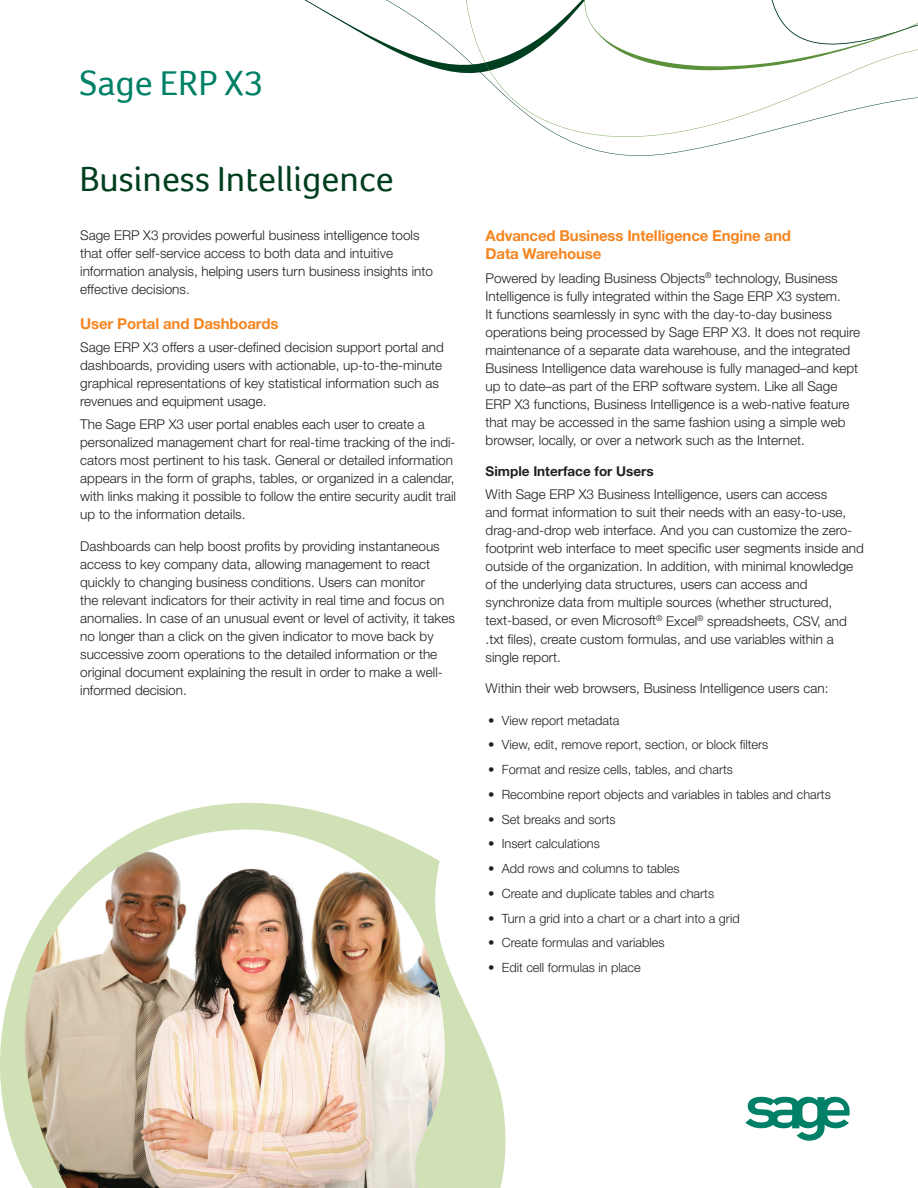
<style>
.page{position:relative;width:918px;height:1188px;background:#fff}
.page>*{position:absolute;margin:0;border:0;box-sizing:border-box;transform-origin:0 0}
.t1{font:36px "Foco";color:#003e20}
.t2{font:36px "Foco";color:#008066}
.t3{font:700 15px/18px "Helvetica Neue";letter-spacing:-.01em;color:#f58520}
.t4{font:300 13.5px/18px "Helvetica Neue";color:#231f20}
.t5{font:700 13.5px "Helvetica Neue";color:#231f20}
.t6{font:300 12.75px "Helvetica Neue";color:#231f20}
</style>
<div class="page">
<svg style="left:0;top:803px;width:506px;height:385px"></svg>
<svg style="left:745px;top:1097px;width:105px;height:44px"></svg>
<svg style="left:304px;top:0;width:614px;height:156px"></svg>
<img style="left:23px;top:830px;width:424px;height:358px">
<h1 class="t2" style="left:80px;top:62px;width:186px">Sage ERP X3</h1>
<h1 class="t1" style="left:80px;top:158px;width:316px">Business Intelligence</h1>
<p class="t4" style="left:80px;top:226px;width:354px">Sage ERP X3 provides powerful business intelligence tools that offer self-service access to both data and intuitive information analysis, helping users turn business insights into effective decisions.</p>
<p class="t3" style="left:80px;top:314px;width:200px">User Portal and Dashboards</p>
<p class="t4" style="left:80px;top:338px;width:365px">Sage ERP X3 offers a user-defined decision support portal and dashboards, providing users with actionable, up-to-the-minute graphical representations of key statistical information such as revenues and equipment usage.</p>
<p class="t4" style="left:80px;top:415px;width:377px">The Sage ERP X3 user portal enables each user to create a personalized management chart for real-time tracking of the indi&shy;cators most pertinent to his task. General or detailed information appears in the form of graphs, tables, or organized in a calendar, with links making it possible to follow the entire security audit trail up to the information details.</p>
<p class="t4" style="left:80px;top:537px;width:376px">Dashboards can help boost profits by providing instantaneous access to key company data, allowing management to react quickly to changing business conditions. Users can monitor<br>the relevant indicators for their activity in real time and focus on anomalies. In case of an unusual event or level of activity, it takes no longer than a click on the given indicator to move back by successive zoom operations to the detailed information or the original document explaining the result in order to make a well&shy;informed decision.</p>
<p class="t3" style="left:486px;top:227px;width:307px">Advanced Business Intelligence Engine and<br>Data Warehouse</p>
<p class="t4" style="left:486px;top:269px;width:376px">Powered by leading Business Objects<sup>®</sup> technology, Business Intelligence is fully integrated within the Sage ERP X3 system.<br>It functions seamlessly in sync with the day-to-day business operations being processed by Sage ERP X3. It does not require maintenance of a separate data warehouse, and the integrated Business Intelligence data warehouse is fully managed–and kept up to date–as part of the ERP software system. Like all Sage ERP X3 functions, Business Intelligence is a web-native feature that may be accessed in the same fashion using a simple web browser, locally, or over a network such as the Internet.</p>
<p class="t5" style="left:486px;top:463px;width:170px">Simple Interface for Users</p>
<p class="t4" style="left:486px;top:485px;width:380px">With Sage ERP X3 Business Intelligence, users can access<br>and format information to suit their needs with an easy-to-use, drag-and-drop web interface. And you can customize the zero&shy;footprint web interface to meet specific user segments inside and outside of the organization. In addition, with minimal knowledge of the underlying data structures, users can access and synchronize data from multiple sources (whether structured, text-based, or even Microsoft<sup>®</sup> Excel<sup>®</sup> spreadsheets, CSV, and .txt files), create custom formulas, and use variables within a single report.</p>
<p class="t4" style="left:486px;top:679px;width:344px">Within their web browsers, Business Intelligence users can:</p>
<p class="t6" style="left:488px;top:712px;width:133px">• View report metadata</p>
<p class="t6" style="left:488px;top:737px;width:282px">• View, edit, remove report, section, or block filters</p>
<p class="t6" style="left:488px;top:762px;width:246px">• Format and resize cells, tables, and charts</p>
<p class="t6" style="left:488px;top:786px;width:344px">• Recombine report objects and variables in tables and charts</p>
<p class="t6" style="left:488px;top:811px;width:129px">• Set breaks and sorts</p>
<p class="t6" style="left:488px;top:836px;width:113px">• Insert calculations</p>
<p class="t6" style="left:488px;top:861px;width:193px">• Add rows and columns to tables</p>
<p class="t6" style="left:488px;top:885px;width:227px">• Create and duplicate tables and charts</p>
<p class="t6" style="left:488px;top:910px;width:253px">• Turn a grid into a chart or a chart into a grid</p>
<p class="t6" style="left:488px;top:935px;width:178px">• Create formulas and variables</p>
<p class="t6" style="left:488px;top:960px;width:154px">• Edit cell formulas in place</p>
</div>
